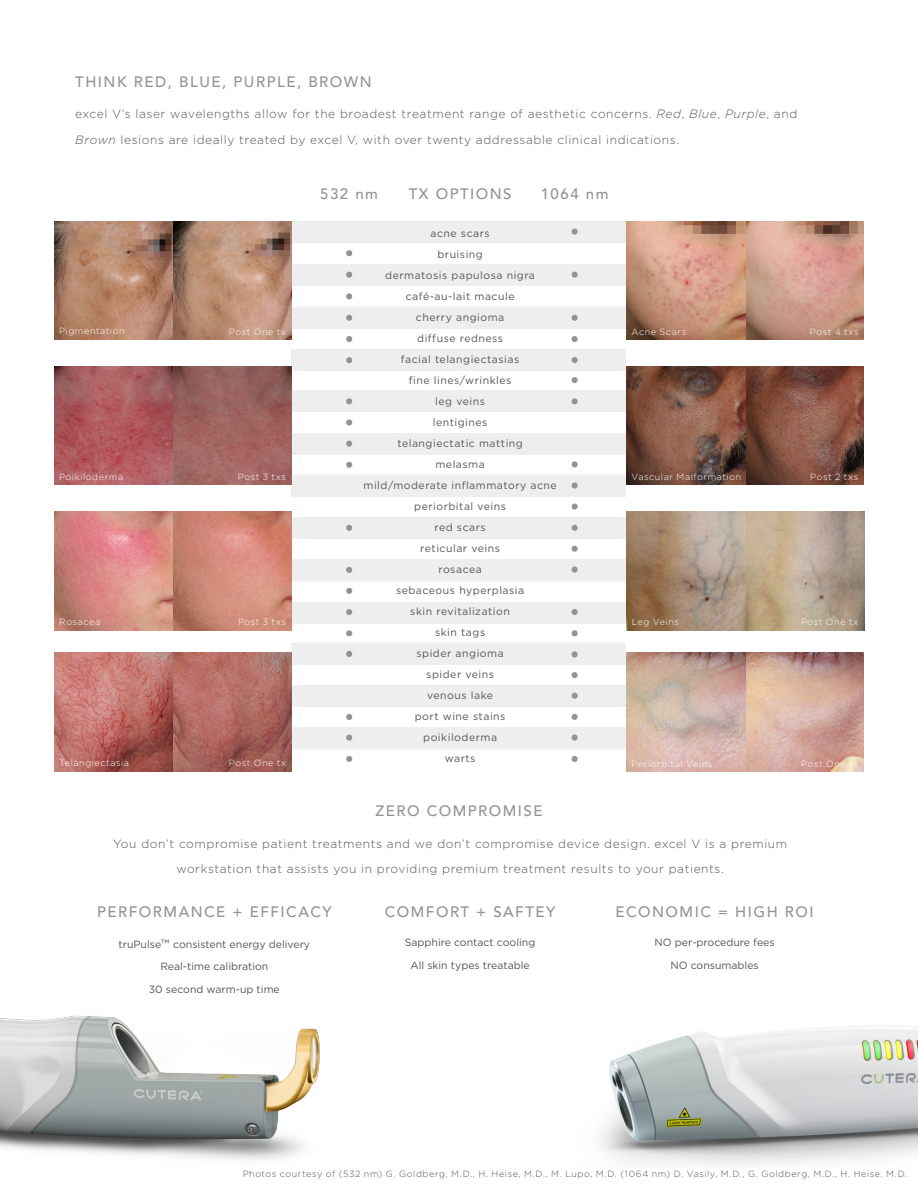
<style>
.page{position:relative;width:918px;height:1188px;background:#fff}
.page>*{position:absolute;margin:0;border:0;box-sizing:border-box;transform-origin:0 0}
.t1{font:500 15px "Avenir LT Std";letter-spacing:.1em;color:#919396}
.t2{font:300 12px/25.5px "Gotham";letter-spacing:.05em;color:#545557}
.t3{font:10.5px "Gotham";letter-spacing:.05em;color:#545557}
.t4{font:10.5px "Gotham";color:#545557}
.t5{font:300 9px "Gotham";letter-spacing:.065em;color:#fff}
.t6{font:300 9px "Gotham";letter-spacing:.065em;color:#545557}
.s1{font-style:italic}
.s2{font-size:12px}
</style>
<div class="page">
<img style="left:600px;top:1025px;width:318px;height:140px">
<img style="left:0;top:1015px;width:320px;height:145px">
<img style="left:626px;top:511px;width:238px;height:119px">
<img style="left:626px;top:221px;width:238px;height:119px">
<img style="left:626px;top:366px;width:238px;height:119px">
<img style="left:626px;top:653px;width:238px;height:119px">
<img style="left:54px;top:511px;width:238px;height:119px">
<img style="left:54px;top:366px;width:238px;height:119px">
<img style="left:54px;top:653px;width:238px;height:119px">
<img style="left:54px;top:221px;width:238px;height:119px">
<div style="left:292px;top:221px;width:334px;height:22px;background:#eeeeef"></div>
<div style="left:292px;top:264px;width:334px;height:22px;background:#eeeeef"></div>
<div style="left:292px;top:307px;width:334px;height:22px;background:#eeeeef"></div>
<div style="left:292px;top:349px;width:334px;height:22px;background:#eeeeef"></div>
<div style="left:292px;top:390px;width:334px;height:22px;background:#eeeeef"></div>
<div style="left:292px;top:433px;width:334px;height:21px;background:#eeeeef"></div>
<div style="left:292px;top:475px;width:334px;height:21px;background:#eeeeef"></div>
<div style="left:292px;top:517px;width:334px;height:21px;background:#eeeeef"></div>
<div style="left:292px;top:559px;width:334px;height:22px;background:#eeeeef"></div>
<div style="left:292px;top:602px;width:334px;height:22px;background:#eeeeef"></div>
<div style="left:292px;top:644px;width:334px;height:21px;background:#eeeeef"></div>
<div style="left:292px;top:685px;width:334px;height:22px;background:#eeeeef"></div>
<div style="left:292px;top:727px;width:334px;height:22px;background:#eeeeef"></div>
<svg style="left:346px;top:250px;width:6px;height:6px"></svg>
<svg style="left:346px;top:272px;width:6px;height:6px"></svg>
<div style="left:346px;top:293px;width:6px;height:7px;background:#919396;border-radius:50%"></div>
<svg style="left:346px;top:462px;width:6px;height:6px"></svg>
<svg style="left:346px;top:315px;width:6px;height:6px"></svg>
<svg style="left:346px;top:630px;width:6px;height:6px"></svg>
<svg style="left:346px;top:357px;width:6px;height:6px"></svg>
<svg style="left:346px;top:336px;width:6px;height:6px"></svg>
<svg style="left:346px;top:441px;width:6px;height:6px"></svg>
<svg style="left:346px;top:398px;width:6px;height:6px"></svg>
<div style="left:346px;top:419px;width:6px;height:7px;background:#919396;border-radius:50%"></div>
<svg style="left:346px;top:525px;width:6px;height:6px"></svg>
<svg style="left:346px;top:567px;width:6px;height:6px"></svg>
<svg style="left:346px;top:609px;width:6px;height:6px"></svg>
<svg style="left:346px;top:756px;width:6px;height:6px"></svg>
<svg style="left:346px;top:714px;width:6px;height:6px"></svg>
<svg style="left:346px;top:735px;width:6px;height:6px"></svg>
<svg style="left:346px;top:588px;width:6px;height:6px"></svg>
<svg style="left:346px;top:651px;width:6px;height:6px"></svg>
<svg style="left:572px;top:229px;width:6px;height:6px"></svg>
<svg style="left:572px;top:272px;width:6px;height:6px"></svg>
<svg style="left:572px;top:609px;width:6px;height:6px"></svg>
<svg style="left:572px;top:336px;width:6px;height:6px"></svg>
<svg style="left:572px;top:357px;width:6px;height:6px"></svg>
<div style="left:572px;top:461px;width:6px;height:7px;background:#919396;border-radius:50%"></div>
<svg style="left:572px;top:504px;width:6px;height:6px"></svg>
<svg style="left:572px;top:567px;width:6px;height:6px"></svg>
<svg style="left:572px;top:651px;width:6px;height:6px"></svg>
<svg style="left:572px;top:630px;width:6px;height:6px"></svg>
<svg style="left:572px;top:714px;width:6px;height:6px"></svg>
<svg style="left:572px;top:377px;width:6px;height:6px"></svg>
<svg style="left:572px;top:693px;width:6px;height:6px"></svg>
<svg style="left:572px;top:315px;width:6px;height:6px"></svg>
<svg style="left:572px;top:398px;width:6px;height:6px"></svg>
<svg style="left:572px;top:672px;width:6px;height:6px"></svg>
<div style="left:572px;top:482px;width:6px;height:7px;background:#919396;border-radius:50%"></div>
<svg style="left:572px;top:525px;width:6px;height:6px"></svg>
<svg style="left:572px;top:546px;width:6px;height:6px"></svg>
<svg style="left:572px;top:735px;width:6px;height:6px"></svg>
<svg style="left:572px;top:756px;width:6px;height:6px"></svg>
<p class="t1" style="left:75px;top:73px;width:298px">THINK RED, BLUE, PURPLE, BROWN</p>
<p class="t2" style="left:75px;top:101px;width:724px">excel V’s laser wavelengths allow for the broadest treatment range of aesthetic concerns. <span class="s1">Red</span>, <span class="s1">Blue</span>, <span class="s1">Purple</span>, and<br><span class="s1">Brown</span> lesions are ideally treated by excel V, with over twenty addressable clinical indications.</p>
<p class="t1" style="left:320px;top:185px;width:59px">532 nm</p>
<p class="t1" style="left:409px;top:185px;width:104px">TX OPTIONS</p>
<p class="t1" style="left:541px;top:185px;width:69px">1064 nm</p>
<p class="t5" style="left:59px;top:325px;width:67px">Pigmentation</p>
<p class="t5" style="left:229px;top:326px;width:59px">Post One tx</p>
<p class="t5" style="left:59px;top:471px;width:66px">Poikiloderma</p>
<p class="t5" style="left:238px;top:471px;width:50px">Post 3 txs</p>
<p class="t5" style="left:59px;top:616px;width:42px">Rosacea</p>
<p class="t5" style="left:238px;top:616px;width:50px">Post 3 txs</p>
<p class="t5" style="left:59px;top:757px;width:72px">Telangiectasia</p>
<p class="t5" style="left:229px;top:757px;width:59px">Post One tx</p>
<p class="t3" style="left:431px;top:227px;width:61px">acne scars</p>
<p class="t3" style="left:437px;top:248px;width:47px">bruising</p>
<p class="t3" style="left:385px;top:269px;width:151px">dermatosis papulosa nigra</p>
<p class="t3" style="left:406px;top:290px;width:110px">café-au-lait macule</p>
<p class="t3" style="left:416px;top:311px;width:90px">cherry angioma</p>
<p class="t3" style="left:417px;top:332px;width:87px">diffuse redness</p>
<p class="t3" style="left:401px;top:353px;width:120px">facial telangiectasias</p>
<p class="t3" style="left:409px;top:374px;width:104px">fine lines/wrinkles</p>
<p class="t3" style="left:435px;top:395px;width:51px">leg veins</p>
<p class="t3" style="left:433px;top:416px;width:56px">lentigines</p>
<p class="t3" style="left:397px;top:437px;width:127px">telangiectatic matting</p>
<p class="t3" style="left:435px;top:458px;width:51px">melasma</p>
<p class="t3" style="left:364px;top:479px;width:195px">mild/moderate inflammatory acne</p>
<p class="t3" style="left:414px;top:500px;width:93px">periorbital veins</p>
<p class="t3" style="left:435px;top:521px;width:53px">red scars</p>
<p class="t3" style="left:420px;top:542px;width:81px">reticular veins</p>
<p class="t3" style="left:438px;top:563px;width:45px">rosacea</p>
<p class="t3" style="left:396px;top:584px;width:130px">sebaceous hyperplasia</p>
<p class="t3" style="left:410px;top:605px;width:101px">skin revitalization</p>
<p class="t3" style="left:435px;top:626px;width:52px">skin tags</p>
<p class="t3" style="left:416px;top:647px;width:89px">spider angioma</p>
<p class="t3" style="left:426px;top:668px;width:69px">spider veins</p>
<p class="t3" style="left:427px;top:689px;width:68px">venous lake</p>
<p class="t3" style="left:415px;top:710px;width:92px">port wine stains</p>
<p class="t3" style="left:423px;top:731px;width:75px">poikiloderma</p>
<p class="t3" style="left:445px;top:752px;width:32px">warts</p>
<p class="t5" style="left:631px;top:326px;width:56px">Acne Scars</p>
<p class="t5" style="left:810px;top:326px;width:50px">Post 4 txs</p>
<p class="t5" style="left:631px;top:471px;width:111px">Vascular Malformation</p>
<p class="t5" style="left:810px;top:471px;width:50px">Post 2 txs</p>
<p class="t5" style="left:632px;top:616px;width:49px">Leg Veins</p>
<p class="t5" style="left:801px;top:616px;width:59px">Post One tx</p>
<p class="t5" style="left:631px;top:758px;width:82px">Periorbital Veins</p>
<p class="t5" style="left:801px;top:758px;width:59px">Post One tx</p>
<p class="t1" style="left:375px;top:802px;width:169px">ZERO COMPROMISE</p>
<p class="t2" style="left:113px;top:830px;width:676px;text-align:center">You don’t compromise patient treatments and we don’t compromise device design. excel V is a premium workstation that assists you in providing premium treatment results to your patients.</p>
<p class="t1" style="left:97px;top:903px;width:236px">PERFORMANCE + EFFICACY</p>
<p class="t1" style="left:385px;top:903px;width:172px">COMFORT + SAFTEY</p>
<p class="t1" style="left:615px;top:903px;width:200px">ECONOMIC = HIGH ROI</p>
<p class="t4" style="left:119px;top:937px;width:193px">truPulse<span class="s2">™</span> consistent energy delivery</p>
<p class="t4" style="left:160px;top:960px;width:110px">Real-time calibration</p>
<p class="t4" style="left:149px;top:982px;width:132px">30 second warm-up time</p>
<p class="t4" style="left:405px;top:936px;width:132px">Sapphire contact cooling</p>
<p class="t4" style="left:410px;top:959px;width:121px">All skin types treatable</p>
<p class="t4" style="left:655px;top:936px;width:122px">NO per-procedure fees</p>
<p class="t4" style="left:670px;top:959px;width:90px">NO consumables</p>
<p class="t6" style="left:243px;top:1168px;width:666px">Photos courtesy of (532 nm) G. Goldberg, M.D., H. Heise, M.D., M. Lupo, M.D. (1064 nm) D. Vasily, M.D., G. Goldberg, M.D., H. Heise, M.D.</p>
</div>
